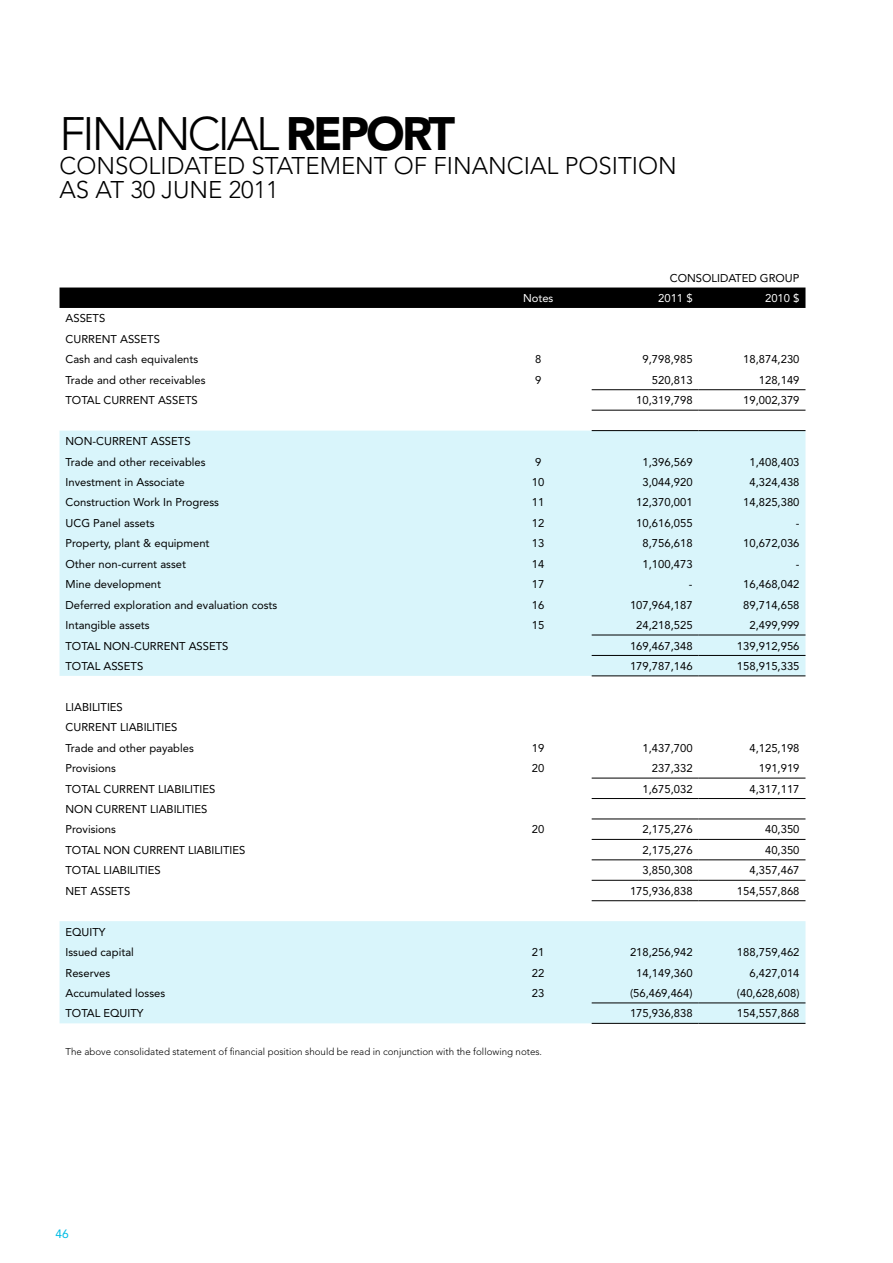
<style>
.page{position:relative;width:893px;height:1263px;background:#fff}
.page>*{position:absolute;margin:0;border:0;box-sizing:border-box;transform-origin:0 0}
.t1{font:300 46.5px "Avenir";letter-spacing:-.06em;color:#000}
.t2{font:300 24px/24px "Avenir";color:#000}
.t3{font:12px "Avenir";color:#00bce4}
.t4{font:11.25px/20.4px "Avenir";color:#000}
.t5{font:11.25px "Avenir";color:#fff}
.t6{font:300 9.75px "Avenir";color:#000}
.s1{font-weight:900}
</style>
<div class="page">
<div style="left:60px;top:287px;width:745px;height:21px;background:#000"></div>
<svg style="left:60px;top:431px;width:745px;height:592px;fill:#d9f5fb"></svg>
<hr style="left:592px;top:389px;width:107px;height:1px;background:#000">
<hr style="left:699px;top:389px;width:106px;height:1px;background:#000">
<hr style="left:592px;top:410px;width:107px;height:1px;background:#000">
<hr style="left:699px;top:410px;width:106px;height:1px;background:#000">
<hr style="left:592px;top:430px;width:107px;height:1px;background:#000">
<hr style="left:699px;top:430px;width:106px;height:1px;background:#000">
<hr style="left:592px;top:635px;width:107px;height:1px;background:#000">
<hr style="left:699px;top:635px;width:106px;height:1px;background:#000">
<hr style="left:592px;top:655px;width:107px;height:1px;background:#000">
<hr style="left:699px;top:655px;width:106px;height:1px;background:#000">
<hr style="left:592px;top:675px;width:107px;height:1px;background:#000">
<hr style="left:699px;top:675px;width:106px;height:1px;background:#000">
<hr style="left:592px;top:778px;width:107px;height:1px;background:#000">
<hr style="left:699px;top:778px;width:106px;height:1px;background:#000">
<hr style="left:592px;top:798px;width:107px;height:1px;background:#000">
<hr style="left:699px;top:798px;width:106px;height:1px;background:#000">
<hr style="left:592px;top:818px;width:107px;height:1px;background:#000">
<hr style="left:699px;top:818px;width:106px;height:1px;background:#000">
<hr style="left:592px;top:839px;width:107px;height:1px;background:#000">
<hr style="left:699px;top:839px;width:106px;height:1px;background:#000">
<hr style="left:592px;top:859px;width:107px;height:1px;background:#000">
<hr style="left:699px;top:859px;width:106px;height:1px;background:#000">
<hr style="left:592px;top:1002px;width:107px;height:1px;background:#000">
<hr style="left:699px;top:1002px;width:106px;height:1px;background:#000">
<hr style="left:592px;top:1023px;width:107px;height:1px;background:#000">
<hr style="left:699px;top:1023px;width:106px;height:1px;background:#000">
<hr style="left:592px;top:880px;width:107px;height:1px;background:#000">
<hr style="left:699px;top:880px;width:106px;height:1px;background:#000">
<hr style="left:592px;top:900px;width:107px;height:1px;background:#000">
<hr style="left:699px;top:900px;width:106px;height:1px;background:#000">
<h1 class="t1" style="left:60px;top:106px;width:397px">financial <span class="s1">REPORT</span></h1>
<h2 class="t2" style="left:60px;top:153px;width:619px">Co nso lidated Statement o f Financial Positio n<br>AS AT 30 JUNE</h2>
<h2 class="t2" style="left:229px;top:177px;width:51px">2011</h2>
<p class="t4" style="left:670px;top:267px;width:131px">CONSOLIDATED GROUP</p>
<p class="t4" style="left:66px;top:308px;width:134px">ASSETS<br>CURRENT ASSETS<br>Cash and cash equivalents</p>
<p class="t5" style="left:523px;top:291px;width:32px">Notes</p>
<p class="t5" style="left:658px;top:291px;width:36px">2011 $</p>
<p class="t5" style="left:765px;top:291px;width:36px">2010 $</p>
<p class="t4" style="left:535px;top:349px;width:8px">8</p>
<p class="t4" style="left:642px;top:349px;width:52px">9,798,985</p>
<p class="t4" style="left:743px;top:349px;width:58px">18,874,230</p>
<p class="t4" style="left:66px;top:370px;width:142px">Trade and other receivables</p>
<p class="t4" style="left:535px;top:370px;width:8px">9</p>
<p class="t4" style="left:652px;top:370px;width:42px">520,813</p>
<p class="t4" style="left:759px;top:370px;width:42px">128,149</p>
<p class="t4" style="left:66px;top:390px;width:134px">TOTAL CURRENT ASSETS</p>
<p class="t4" style="left:636px;top:390px;width:58px">10,319,798</p>
<p class="t4" style="left:743px;top:390px;width:58px">19,002,379</p>
<p class="t4" style="left:66px;top:431px;width:142px">NON-CURRENT ASSETS<br>Trade and other receivables</p>
<p class="t4" style="left:535px;top:451px;width:8px">9</p>
<p class="t4" style="left:642px;top:451px;width:52px">1,396,569</p>
<p class="t4" style="left:749px;top:451px;width:52px">1,408,403</p>
<p class="t4" style="left:66px;top:472px;width:121px">Investment in Associate</p>
<p class="t4" style="left:532px;top:472px;width:14px">10</p>
<p class="t4" style="left:642px;top:472px;width:52px">3,044,920</p>
<p class="t4" style="left:749px;top:472px;width:52px">4,324,438</p>
<p class="t4" style="left:66px;top:492px;width:155px">Construction Work In Progress</p>
<p class="t4" style="left:532px;top:492px;width:14px">11</p>
<p class="t4" style="left:636px;top:492px;width:58px">12,370,001</p>
<p class="t4" style="left:743px;top:492px;width:58px">14,825,380</p>
<p class="t4" style="left:66px;top:513px;width:90px">UCG Panel assets</p>
<p class="t4" style="left:532px;top:513px;width:14px">12</p>
<p class="t4" style="left:636px;top:513px;width:58px">10,616,055</p>
<p class="t4" style="left:796px;top:513px;width:5px">-</p>
<p class="t4" style="left:66px;top:533px;width:146px">Property, plant &amp; equipment</p>
<p class="t4" style="left:532px;top:533px;width:14px">13</p>
<p class="t4" style="left:642px;top:533px;width:52px">8,756,618</p>
<p class="t4" style="left:743px;top:533px;width:58px">10,672,036</p>
<p class="t4" style="left:66px;top:554px;width:122px">Other non-current asset</p>
<p class="t4" style="left:532px;top:554px;width:14px">14</p>
<p class="t4" style="left:642px;top:554px;width:52px">1,100,473</p>
<p class="t4" style="left:796px;top:554px;width:5px">-</p>
<p class="t4" style="left:66px;top:574px;width:97px">Mine development</p>
<p class="t4" style="left:532px;top:574px;width:14px">17</p>
<p class="t4" style="left:689px;top:574px;width:5px">-</p>
<p class="t4" style="left:743px;top:574px;width:58px">16,468,042</p>
<p class="t4" style="left:66px;top:595px;width:213px">Deferred exploration and evaluation costs</p>
<p class="t4" style="left:532px;top:595px;width:14px">16</p>
<p class="t4" style="left:630px;top:595px;width:64px">107,964,187</p>
<p class="t4" style="left:743px;top:595px;width:58px">89,714,658</p>
<p class="t4" style="left:66px;top:615px;width:86px">Intangible assets</p>
<p class="t4" style="left:532px;top:615px;width:14px">15</p>
<p class="t4" style="left:636px;top:615px;width:58px">24,218,525</p>
<p class="t4" style="left:749px;top:615px;width:52px">2,499,999</p>
<p class="t4" style="left:66px;top:635px;width:164px">TOTAL NON-CURRENT ASSETS</p>
<p class="t4" style="left:630px;top:635px;width:64px">169,467,348</p>
<p class="t4" style="left:737px;top:635px;width:64px">139,912,956</p>
<p class="t4" style="left:66px;top:656px;width:79px">TOTAL ASSETS</p>
<p class="t4" style="left:630px;top:656px;width:64px">179,787,146</p>
<p class="t4" style="left:737px;top:656px;width:64px">158,915,335</p>
<p class="t4" style="left:66px;top:697px;width:130px">LIABILITIES<br>CURRENT LIABILITIES<br>Trade and other payables</p>
<p class="t4" style="left:532px;top:738px;width:14px">19</p>
<p class="t4" style="left:642px;top:738px;width:52px">1,437,700</p>
<p class="t4" style="left:749px;top:738px;width:52px">4,125,198</p>
<p class="t4" style="left:66px;top:758px;width:52px">Provisions</p>
<p class="t4" style="left:532px;top:758px;width:14px">20</p>
<p class="t4" style="left:652px;top:758px;width:42px">237,332</p>
<p class="t4" style="left:759px;top:758px;width:42px">191,919</p>
<p class="t4" style="left:66px;top:778px;width:151px">TOTAL CURRENT LIABILITIES</p>
<p class="t4" style="left:642px;top:778px;width:52px">1,675,032</p>
<p class="t4" style="left:749px;top:778px;width:52px">4,317,117</p>
<p class="t4" style="left:66px;top:799px;width:143px">NON CURRENT LIABILITIES<br>Provisions</p>
<p class="t4" style="left:532px;top:819px;width:14px">20</p>
<p class="t4" style="left:642px;top:819px;width:52px">2,175,276</p>
<p class="t4" style="left:765px;top:819px;width:36px">40,350</p>
<p class="t4" style="left:66px;top:840px;width:181px">TOTAL NON CURRENT LIABILITIES</p>
<p class="t4" style="left:642px;top:840px;width:52px">2,175,276</p>
<p class="t4" style="left:765px;top:840px;width:36px">40,350</p>
<p class="t4" style="left:66px;top:860px;width:97px">TOTAL LIABILITIES</p>
<p class="t4" style="left:642px;top:860px;width:52px">3,850,308</p>
<p class="t4" style="left:749px;top:860px;width:52px">4,357,467</p>
<p class="t4" style="left:66px;top:881px;width:66px">NET ASSETS</p>
<p class="t4" style="left:630px;top:881px;width:64px">175,936,838</p>
<p class="t4" style="left:737px;top:881px;width:64px">154,557,868</p>
<p class="t4" style="left:66px;top:922px;width:70px">EQUITY<br>Issued capital</p>
<p class="t4" style="left:532px;top:942px;width:14px">21</p>
<p class="t4" style="left:630px;top:942px;width:64px">218,256,942</p>
<p class="t4" style="left:737px;top:942px;width:64px">188,759,462</p>
<p class="t4" style="left:66px;top:962px;width:46px">Reserves</p>
<p class="t4" style="left:532px;top:962px;width:14px">22</p>
<p class="t4" style="left:636px;top:962px;width:58px">14,149,360</p>
<p class="t4" style="left:749px;top:962px;width:52px">6,427,014</p>
<p class="t4" style="left:66px;top:983px;width:101px">Accumulated losses</p>
<p class="t4" style="left:532px;top:983px;width:14px">23</p>
<p class="t4" style="left:630px;top:983px;width:64px">(56,469,464)</p>
<p class="t4" style="left:737px;top:983px;width:64px">(40,628,608)</p>
<p class="t4" style="left:66px;top:1003px;width:79px">TOTAL EQUITY</p>
<p class="t4" style="left:630px;top:1003px;width:64px">175,936,838</p>
<p class="t4" style="left:737px;top:1003px;width:64px">154,557,868</p>
<p class="t6" style="left:66px;top:1046px;width:478px">The above consolidated statement of financial position should be read in conjunction with the following notes.</p>
<p class="t3" style="left:56px;top:1227px;width:15px">46</p>
</div>
